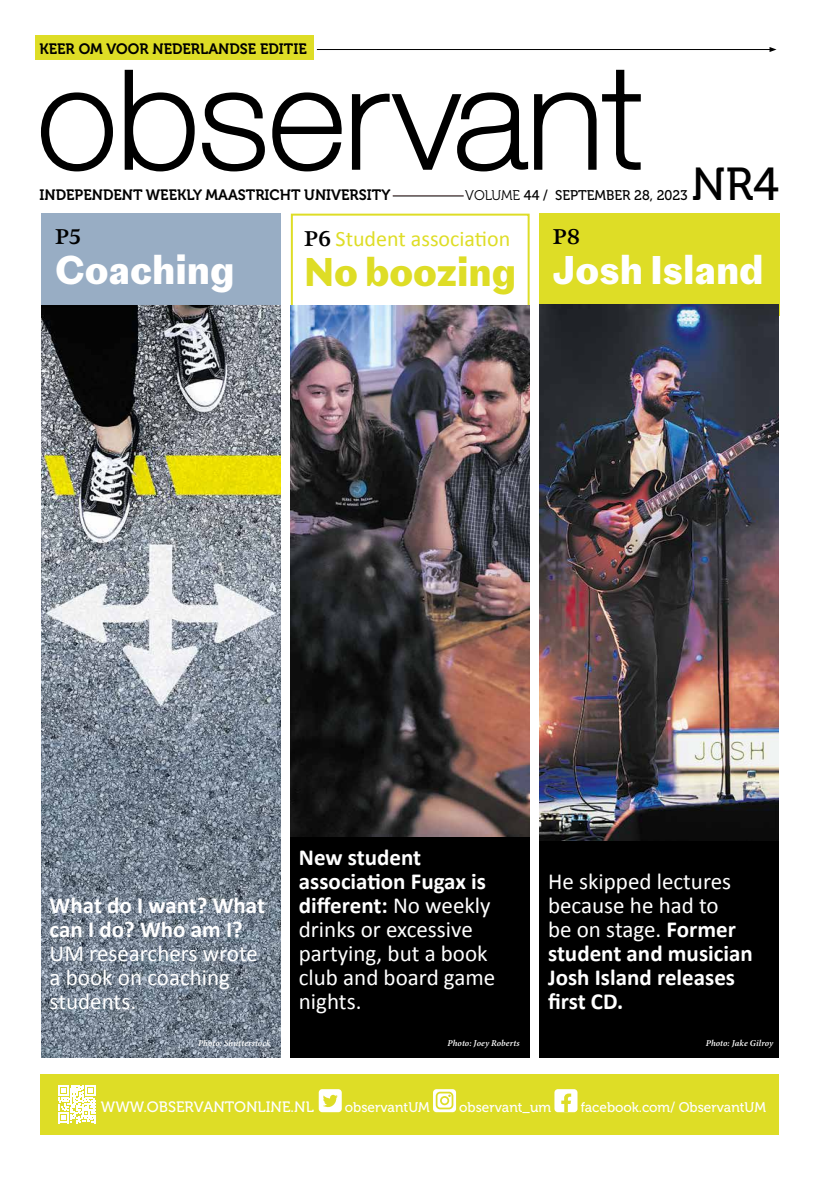
<style>
.page{position:relative;width:820px;height:1177px;background:#fff}
.page>*{position:absolute;margin:0;border:0;box-sizing:border-box;transform-origin:0 0}
.t1{font:46px "Museo 500";color:#000}
.t2{font:700 40px "New Reason";color:#fff;scale:.96 1}
.t3{font:700 40px "New Reason";color:#dedd26;scale:.96 1}
.t4{font:23px/24px "Calibri";color:#fff}
.t5{font:700 23px/24px "Calibri";color:#fff}
.t6{font:22px "Calibri";color:#dedd26}
.t7{font:600 21.3px "Meno Text";color:#000}
.t8{font:15px "Museo 700";color:#000}
.t9{font:15px "Museo 500";color:#fff}
.t10{font:14px "Museo 500";color:#fff}
.t11{font:14px "Museo 500";color:#000}
.t12{font:italic 600 9px "Minion Pro";letter-spacing:.01em;color:#fff}
.s1{font-family:"Museo 300"}
.s2{font-family:"Meno Text";font-weight:600;font-size:21.3px;color:#000}
.s3{font-weight:700}
.s4{font-weight:400}
</style>
<div class="page">
<div style="left:41px;top:214px;width:239px;height:91px;background:#98adc4"></div>
<div style="left:538px;top:214px;width:241px;height:102px;background:#dedd26"></div>
<div style="left:291px;top:214px;width:238px;height:107px;border:2px solid #dedd26"></div>
<img style="left:41px;top:305px;width:239px;height:752px">
<div style="left:290px;top:305px;width:239px;height:752px;background:#000"></div>
<img style="left:290px;top:305px;width:239px;height:531px">
<div style="left:539px;top:305px;width:239px;height:752px;background:#000"></div>
<img style="left:539px;top:305px;width:239px;height:536px">
<hr style="left:392px;top:195px;width:71px;height:1px;background:#000">
<div style="left:41px;top:1073px;width:737px;height:61px;background:#dedd26"></div>
<svg style="left:58px;top:1085px;width:38px;height:37px"></svg>
<div style="left:318px;top:1089px;width:23px;height:23px;background:#fff;border-radius:3px"></div>
<svg style="left:323px;top:1094px;width:14px;height:14px"></svg>
<svg style="left:433px;top:1089px;width:23px;height:23px"></svg>
<svg style="left:435px;top:1091px;width:18px;height:18px"></svg>
<div style="left:554px;top:1089px;width:23px;height:23px;background:#fff;border-radius:3px"></div>
<svg style="left:561px;top:1093px;width:10px;height:18px"></svg>
<div style="left:35px;top:35px;width:279px;height:25px;background:#dedd26"></div>
<hr style="left:317px;top:49px;width:453px;height:1px;background:#000">
<svg style="left:769px;top:47px;width:7px;height:5px"></svg>
<svg style="left:41px;top:69px;width:600px;height:103px"></svg>
<p class="t8" style="left:40px;top:40px;width:269px">KEER OM VOOR NEDERLANDSE EDITIE</p>
<p class="t8" style="left:40px;top:186px;width:352px">INDEPENDENT WEEKLY MAASTRICHT UNIVERSITY</p>
<h1 class="t1" style="left:691px;top:159px;width:89px">NR4</h1>
<p class="t11" style="left:465px;top:188px;width:224px"><span class="s1">VOLUME</span> 44 / SEPTEMBER 28, 2023</p>
<p class="t7" style="left:55px;top:222px;width:27px">P5</p>
<h2 class="t2" style="left:55px;top:246px;width:188px">Coaching</h2>
<p class="t6" style="left:304px;top:224px;width:208px"><span class="s2">P6</span> Student association</p>
<h2 class="t3" style="left:304px;top:249px;width:222px">No boozing</h2>
<p class="t7" style="left:552px;top:222px;width:28px">P8</p>
<h2 class="t2" style="left:552px;top:246px;width:221px">Josh Island</h2>
<p class="t5" style="left:50px;top:892px;width:217px">What do I want? What can I do? Who am I?</p>
<p class="t4" style="left:50px;top:940px;width:210px">UM researchers wrote a book on coaching students.</p>
<p class="t4" style="left:299px;top:845px;width:198px"><span class="s3">New student association Fugax is different:</span> No weekly drinks or excessive partying, but a book club and board game nights.</p>
<p class="t5" style="left:548px;top:868px;width:206px"><span class="s4">He skipped lectures because he had to<br>be on stage.</span> Former student and musician<br>Josh Island releases first CD.</p>
<p class="t12" style="left:198px;top:1037px;width:74px">Photo: Shutterstock</p>
<p class="t12" style="left:447px;top:1037px;width:73px">Photo: Joey Roberts</p>
<p class="t12" style="left:705px;top:1037px;width:69px">Photo: Jake Gilroy</p>
<p class="t9" style="left:101px;top:1098px;width:214px">WWW.OBSERVANTONLINE.NL</p>
<p class="t10" style="left:345px;top:1099px;width:86px">observantUM</p>
<p class="t10" style="left:459px;top:1099px;width:93px">observant_um</p>
<p class="t10" style="left:580px;top:1099px;width:187px">facebook.com/ ObservantUM</p>
</div>
